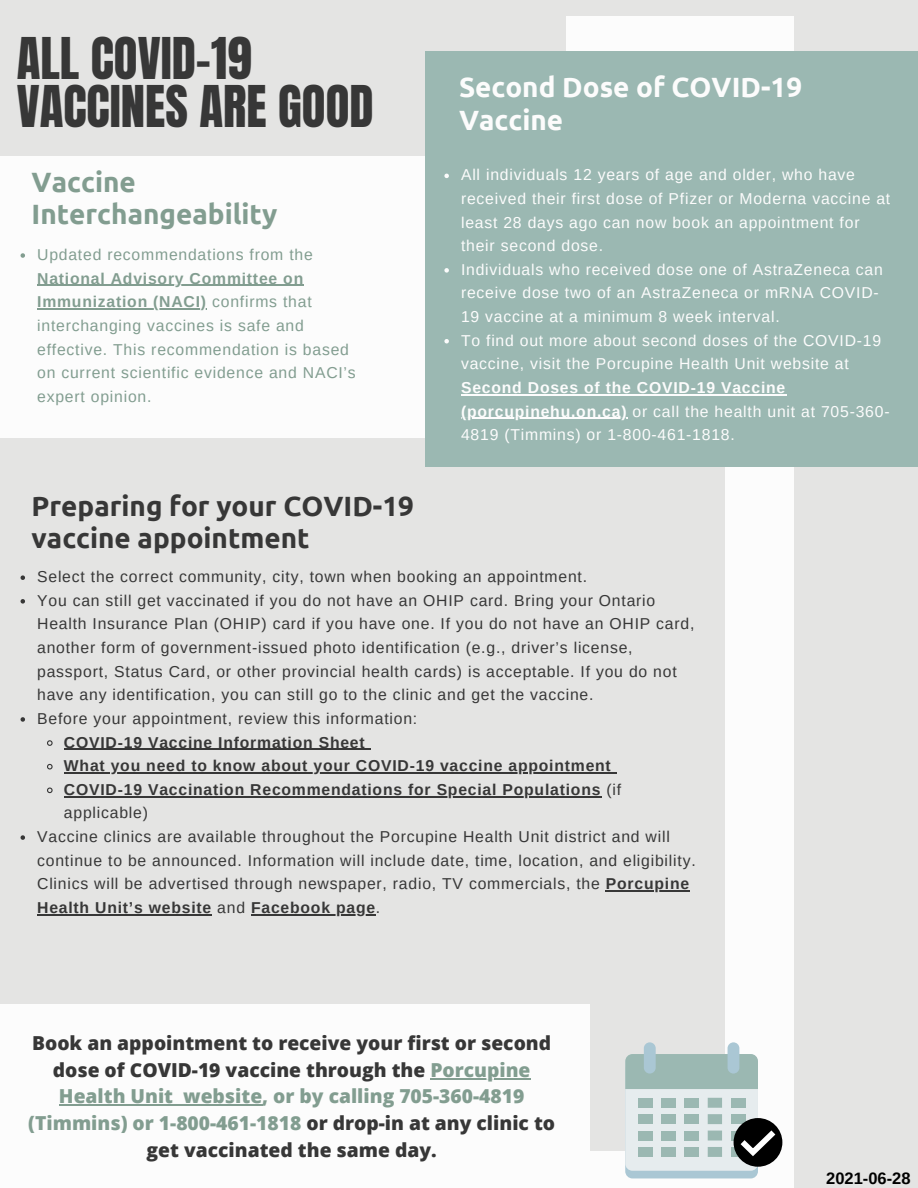
<style>
.page{position:relative;width:918px;height:1188px;background:#e4e4e3}
.page>*{position:absolute;margin:0;border:0;box-sizing:border-box;transform-origin:0 0}
.t1{font:48.9px/48.3px "Anton";color:#373737}
.t2{font:700 27.9px/32.7px "Ubuntu";color:#373737}
.t3{font:700 27.9px/32.7px "Ubuntu";color:#fcfcfc}
.t4{font:700 27.9px/32.7px "Ubuntu";color:#829d90}
.t5{font:800 19.2px/26.7px "Open Sans";color:#373737;text-align:center}
.t6{font:700 16.5px "Arimo";color:#000}
.t7{font:15.75px/23.7px "Arimo";letter-spacing:.05em;color:#373737}
.t8{font:15.75px/23.7px "Arimo";letter-spacing:.05em;color:#fcfcfc}
.t9{font:15.75px/23.7px "Arimo";letter-spacing:.05em;color:#829d90}
.t10{font:700 15.75px/23.7px "Arimo";letter-spacing:.05em;color:#373737}
.s1{font-weight:700}
.s2{font-weight:400}
.s3{color:#829d90}
</style>
<div class="page">
<div style="left:0;top:16px;width:794px;height:1171px;background:#fcfcfc"></div>
<div style="left:0;top:438px;width:725px;height:712px;background:#e4e4e3"></div>
<div style="left:0;top:0;width:566px;height:155px;background:#e4e4e3"></div>
<div style="left:425px;top:51px;width:493px;height:415px;background:#9bb8b2"></div>
<div style="left:0;top:1004px;width:590px;height:184px;background:#fcfcfc"></div>
<div style="left:625px;top:1062px;width:133px;height:116px;background:#aac7d4;border-radius:7px"></div>
<div style="left:625px;top:1054px;width:133px;height:117px;background:#e6ecee;border-radius:7px"></div>
<div style="left:625px;top:1054px;width:133px;height:35px;background:#9bb8b2"></div>
<div style="left:638px;top:1098px;width:14px;height:10px;background:#9bb8b2"></div>
<div style="left:661px;top:1098px;width:15px;height:10px;background:#9bb8b2"></div>
<div style="left:684px;top:1098px;width:15px;height:10px;background:#9bb8b2"></div>
<div style="left:708px;top:1098px;width:14px;height:10px;background:#9bb8b2"></div>
<div style="left:731px;top:1098px;width:14px;height:10px;background:#9bb8b2"></div>
<div style="left:638px;top:1114px;width:14px;height:10px;background:#9bb8b2"></div>
<div style="left:661px;top:1114px;width:15px;height:10px;background:#9bb8b2"></div>
<div style="left:684px;top:1114px;width:15px;height:10px;background:#9bb8b2"></div>
<div style="left:708px;top:1114px;width:14px;height:10px;background:#9bb8b2"></div>
<div style="left:731px;top:1114px;width:14px;height:10px;background:#9bb8b2"></div>
<div style="left:638px;top:1131px;width:14px;height:10px;background:#9bb8b2"></div>
<div style="left:661px;top:1131px;width:15px;height:10px;background:#9bb8b2"></div>
<div style="left:684px;top:1131px;width:15px;height:10px;background:#9bb8b2"></div>
<div style="left:708px;top:1131px;width:14px;height:10px;background:#9bb8b2"></div>
<svg style="left:731px;top:1131px;width:4px;height:10px"></svg>
<div style="left:638px;top:1147px;width:14px;height:10px;background:#9bb8b2"></div>
<div style="left:661px;top:1147px;width:15px;height:10px;background:#9bb8b2"></div>
<div style="left:684px;top:1147px;width:15px;height:10px;background:#9bb8b2"></div>
<div style="left:708px;top:1147px;width:14px;height:10px;background:#9bb8b2"></div>
<div style="left:731px;top:1147px;width:14px;height:10px;background:#9bb8b2"></div>
<div style="left:644px;top:1042px;width:12px;height:32px;background:#aac7d4;border-radius:6px"></div>
<div style="left:728px;top:1042px;width:11px;height:32px;background:#aac7d4;border-radius:6px"></div>
<div style="left:734px;top:1118px;width:48px;height:49px;background:#000;border-radius:50%"></div>
<svg style="left:735px;top:1124px;width:46px;height:36px"></svg>
<svg style="left:21px;top:575px;width:4px;height:5px"></svg>
<svg style="left:21px;top:599px;width:4px;height:5px"></svg>
<svg style="left:21px;top:717px;width:4px;height:5px"></svg>
<svg style="left:47px;top:740px;width:6px;height:6px"></svg>
<hr style="left:64px;top:749px;width:302px;height:1px;background:#373737">
<svg style="left:47px;top:763px;width:6px;height:7px"></svg>
<hr style="left:64px;top:772px;width:548px;height:1px;background:#373737">
<svg style="left:47px;top:787px;width:6px;height:7px"></svg>
<hr style="left:64px;top:796px;width:537px;height:1px;background:#373737">
<svg style="left:21px;top:835px;width:4px;height:5px"></svg>
<hr style="left:606px;top:890px;width:84px;height:2px;background:#373737">
<hr style="left:37px;top:914px;width:175px;height:1px;background:#373737">
<hr style="left:251px;top:914px;width:125px;height:1px;background:#373737">
<svg style="left:21px;top:253px;width:4px;height:5px"></svg>
<hr style="left:37px;top:285px;width:267px;height:1px;background:#829d90">
<hr style="left:37px;top:308px;width:170px;height:2px;background:#829d90">
<svg style="left:444px;top:174px;width:5px;height:4px"></svg>
<svg style="left:444px;top:268px;width:5px;height:5px"></svg>
<svg style="left:444px;top:339px;width:5px;height:4px"></svg>
<hr style="left:461px;top:394px;width:325px;height:1px;background:#fcfcfc">
<hr style="left:461px;top:418px;width:166px;height:1px;background:#fcfcfc">
<hr style="left:430px;top:1078px;width:101px;height:1px;background:#829d90">
<hr style="left:59px;top:1104px;width:114px;height:2px;background:#829d90">
<svg style="left:173px;top:1104px;width:10px;height:2px"></svg>
<hr style="left:183px;top:1104px;width:79px;height:2px;background:#829d90">
<p class="t1" style="left:17px;top:35px;width:358px">ALL COVID-19<br>VACCINES ARE GOOD</p>
<p class="t4" style="left:32px;top:165px;width:247px">Vaccine<br>Interchangeability</p>
<p class="t9" style="left:37px;top:243px;width:320px">Updated recommendations from the <span class="s1">National Advisory Committee on Immunization (NACI)</span> confirms that interchanging vaccines is safe and effective. This recommendation is based on current scientific evidence and NACI’s expert opinion.</p>
<p class="t3" style="left:459px;top:71px;width:345px">Second Dose of COVID-19<br>Vaccine</p>
<p class="t8" style="left:461px;top:163px;width:431px">All individuals 12 years of age and older, who have received their first dose of Pfizer or Moderna vaccine at least 28 days ago can now book an appointment for their second dose.</p>
<p class="t8" style="left:461px;top:258px;width:423px">Individuals who received dose one of AstraZeneca can receive dose two of an AstraZeneca or mRNA COVID-<br>19 vaccine at a minimum 8 week interval.</p>
<p class="t8" style="left:461px;top:328px;width:430px">To find out more about second doses of the COVID-19 vaccine, visit the Porcupine Health Unit website at <span class="s1">Second Doses of the COVID-19 Vaccine (porcupinehu.on.ca)</span> or call the health unit at 705-360- 4819 (Timmins) or 1-800-461-1818.</p>
<p class="t2" style="left:32px;top:489px;width:384px">Preparing for your COVID-19 vaccine appointment</p>
<p class="t7" style="left:37px;top:565px;width:551px">Select the correct community, city, town when booking an appointment.</p>
<p class="t7" style="left:37px;top:589px;width:659px">You can still get vaccinated if you do not have an OHIP card. Bring your Ontario Health Insurance Plan (OHIP) card if you have one. If you do not have an OHIP card, another form of government-issued photo identification (e.g., driver’s license, passport, Status Card, or other provincial health cards) is acceptable. If you do not have any identification, you can still go to the clinic and get the vaccine.</p>
<p class="t7" style="left:37px;top:707px;width:382px">Before your appointment, review this information:</p>
<p class="t10" style="left:64px;top:730px;width:302px">COVID-19 Vaccine Information Sheet</p>
<p class="t10" style="left:64px;top:754px;width:548px">What you need to know about your COVID-19 vaccine appointment</p>
<p class="t10" style="left:64px;top:778px;width:559px">COVID-19 Vaccination Recommendations for Special Populations <span class="s2">(if applicable)</span></p>
<p class="t7" style="left:37px;top:825px;width:660px">Vaccine clinics are available throughout the Porcupine Health Unit district and will continue to be announced. Information will include date, time, location, and eligibility.<br>Clinics will be advertised through newspaper, radio, TV commercials, the <span class="s1">Porcupine Health Unit’s website</span> and <span class="s1">Facebook page</span>.</p>
<p class="t5" style="left:28px;top:1029px;width:528px">Book an appointment to receive your first or second dose of COVID-19 vaccine through the <span class="s3">Porcupine Health Unit website, or by calling 705-360-4819 (Timmins) or 1-800-461-1818</span> or drop-in at any clinic to get vaccinated the same day.</p>
<p class="t6" style="left:826px;top:1169px;width:86px">2021-06-28</p>
</div>
